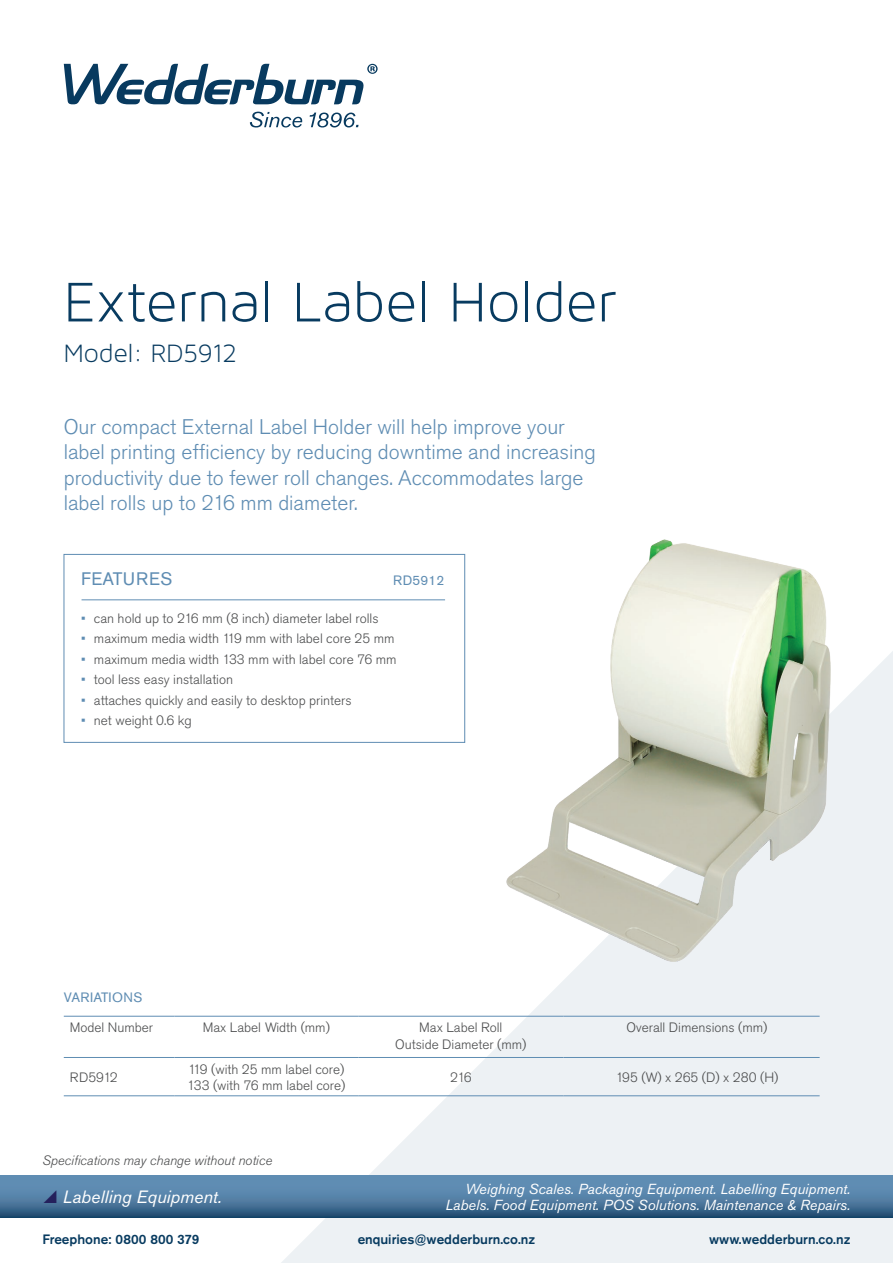
<style>
.page{position:relative;width:893px;height:1263px;background:#fff}
.page>*{position:absolute;margin:0;border:0;box-sizing:border-box;transform-origin:0 0}
.t1{font:60px "Maven Pro Light 300";letter-spacing:-.005em;color:#083b60}
.t2{font:27px "Maven Pro Light 300";letter-spacing:-.01em;color:#083b60}
.t3{font:300 21px/25.2px "Akzidenz Grotesk Pro";color:#5f8db3}
.t4{font:18px "Akzidenz Grotesk Pro";letter-spacing:.03em;color:#5f8db3}
.t5{font:italic 17.7px "Akzidenz Grotesk Pro";color:#fff}
.t6{font:italic 14.4px "Akzidenz Grotesk Pro";color:#fff}
.t7{font:300 13.5px "Akzidenz Grotesk Pro";color:#4b4c4d}
.t8{font:500 13.5px "Akzidenz Grotesk Pro";color:#083b60}
.t9{font:italic 300 13.5px "Akzidenz Grotesk Pro";color:#4b4c4d}
.t10{font:13.5px "Akzidenz Grotesk Pro";letter-spacing:.01em;color:#5f8db3}
.s1{font-weight:400;color:#5f8db3}
</style>
<div class="page">
<svg style="left:64px;top:64px;width:314px;height:41px"></svg>
<svg style="left:250px;top:112px;width:52px;height:15px"></svg>
<svg style="left:310px;top:113px;width:49px;height:14px"></svg>
<svg style="left:281px;top:651px;width:612px;height:612px;fill:#edf1f4"></svg>
<svg style="left:0;top:1175px;width:893px;height:43px;background:#4d799f"></svg>
<hr style="left:82px;top:600px;width:363px;height:1px;background:#5f8db3">
<hr style="left:64px;top:1016px;width:110px;height:1px;background:#5f8db3">
<hr style="left:174px;top:1016px;width:184px;height:1px;background:#5f8db3">
<hr style="left:358px;top:1016px;width:205px;height:1px;background:#5f8db3">
<hr style="left:563px;top:1016px;width:257px;height:1px;background:#5f8db3">
<hr style="left:64px;top:1057px;width:110px;height:1px;background:#5f8db3">
<hr style="left:174px;top:1057px;width:184px;height:1px;background:#5f8db3">
<hr style="left:358px;top:1057px;width:205px;height:1px;background:#5f8db3">
<hr style="left:563px;top:1057px;width:257px;height:1px;background:#5f8db3">
<hr style="left:64px;top:1095px;width:110px;height:1px;background:#5f8db3">
<hr style="left:174px;top:1095px;width:184px;height:1px;background:#5f8db3">
<hr style="left:358px;top:1095px;width:205px;height:1px;background:#5f8db3">
<hr style="left:563px;top:1095px;width:257px;height:1px;background:#5f8db3">
<div style="left:64px;top:554px;width:401px;height:188px;border:1px solid #5f8db3"></div>
<img style="left:507px;top:539px;width:323px;height:422px">
<svg style="left:44px;top:1190px;width:13px;height:13px"></svg>
<p class="t1" style="left:64px;top:269px;width:554px">External Label Holder</p>
<p class="t2" style="left:64px;top:339px;width:175px">Model: RD5912</p>
<p class="t3" style="left:64px;top:414px;width:533px">Our compact External Label Holder will help improve your label printing efficiency by reducing downtime and increasing productivity due to fewer roll changes. Accommodates large label rolls up to 216 mm diameter.</p>
<p class="t4" style="left:81px;top:567px;width:93px">FEATURES</p>
<p class="t10" style="left:393px;top:572px;width:53px">RD5912</p>
<p class="t7" style="left:81px;top:609px;width:299px"><span class="s1">•</span> can hold up to 216 mm (8 inch) diameter label rolls</p>
<p class="t7" style="left:81px;top:630px;width:315px"><span class="s1">•</span> maximum media width 119 mm with label core 25 mm</p>
<p class="t7" style="left:81px;top:650px;width:317px"><span class="s1">•</span> maximum media width 133 mm with label core 76 mm</p>
<p class="t7" style="left:81px;top:671px;width:153px"><span class="s1">•</span> tool less easy installation</p>
<p class="t7" style="left:81px;top:691px;width:272px"><span class="s1">•</span> attaches quickly and easily to desktop printers</p>
<p class="t7" style="left:81px;top:712px;width:112px"><span class="s1">•</span> net weight 0.6 kg</p>
<p class="t10" style="left:64px;top:988px;width:80px">VARIATIONS</p>
<p class="t7" style="left:70px;top:1019px;width:85px">Model Number</p>
<p class="t7" style="left:203px;top:1019px;width:129px">Max Label Width (mm)</p>
<p class="t7" style="left:419px;top:1019px;width:85px">Max Label Roll</p>
<p class="t7" style="left:395px;top:1035px;width:133px">Outside Diameter (mm)</p>
<p class="t7" style="left:627px;top:1019px;width:142px">Overall Dimensions (mm)</p>
<p class="t7" style="left:70px;top:1068px;width:49px">RD5912</p>
<p class="t7" style="left:188px;top:1060px;width:158px">119 (with 25 mm label core)</p>
<p class="t7" style="left:187px;top:1076px;width:160px">133 (with 76 mm label core)</p>
<p class="t9" style="left:43px;top:1151px;width:231px">Specifications may change without notice</p>
<p class="t5" style="left:63px;top:1185px;width:160px">Labelling Equipment.</p>
<p class="t7" style="left:450px;top:1068px;width:23px">216</p>
<p class="t7" style="left:616px;top:1068px;width:164px">195 (W) x 265 (D) x 280 (H)</p>
<p class="t6" style="left:465px;top:1179px;width:386px">Weighing Scales. Packaging Equipment. Labelling Equipment.</p>
<p class="t6" style="left:445px;top:1195px;width:406px">Labels. Food Equipment. POS Solutions. Maintenance &amp; Repairs.</p>
<p class="t8" style="left:43px;top:1230px;width:159px">Freephone: 0800 800 379</p>
<p class="t8" style="left:358px;top:1230px;width:179px">enquiries@wedderburn.co.nz</p>
<p class="t8" style="left:709px;top:1230px;width:143px">www.wedderburn.co.nz</p>
</div>
